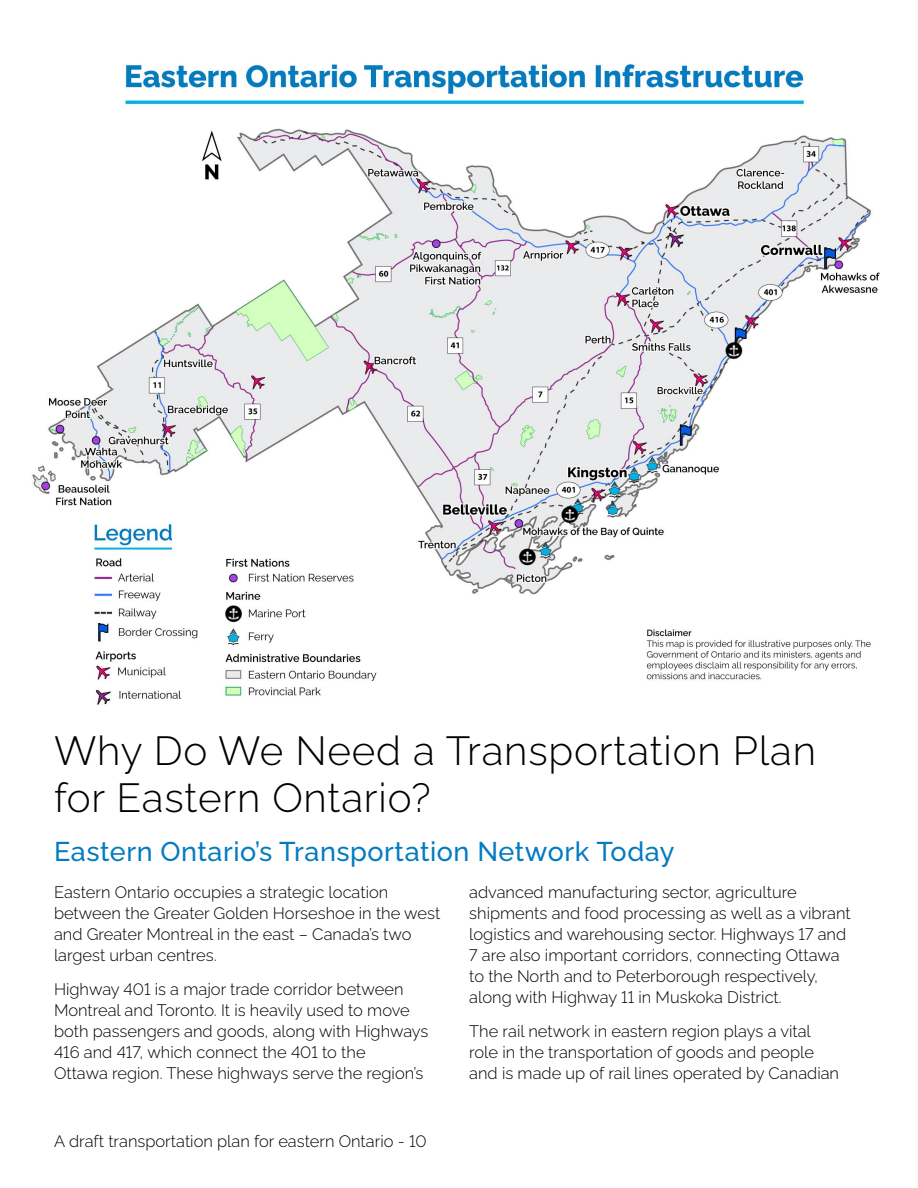
<style>
.page{position:relative;width:918px;height:1188px;background:#fff}
.page>*{position:absolute;margin:0;border:0;box-sizing:border-box;transform-origin:0 0}
.t1{font:300 40.5px/46.8px "Raleway";letter-spacing:.02em;color:#000}
.t2{font:500 27px "Raleway";letter-spacing:.02em;color:#047bc1}
.Body_2{font:300 16.5px/21px "Raleway";color:#000}
</style>
<div class="page">
<img style="left:32px;top:64px;width:848px;height:641px">
<h1 class="t1" style="left:54px;top:723px;width:764px">Why Do We Need a Transportation Plan for Eastern Ontario?</h1>
<h2 class="t2" style="left:54px;top:830px;width:622px">Eastern Ontario’s Transportation Network Today</h2>
<p class="Body_2" style="left:54px;top:880px;width:388px">Eastern Ontario occupies a strategic location between the Greater Golden Horseshoe in the west and Greater Montreal in the east – Canada’s two largest urban centres.</p>
<p class="Body_2" style="left:54px;top:977px;width:376px">Highway 401 is a major trade corridor between Montreal and Toronto. It is heavily used to move both passengers and goods, along with Highways 416 and 417, which connect the 401 to the<br>Ottawa region. These highways serve the region’s</p>
<p class="Body_2" style="left:469px;top:880px;width:383px">advanced manufacturing sector, agriculture shipments and food processing as well as a vibrant logistics and warehousing sector. Highways 17 and 7 are also important corridors, connecting Ottawa to the North and to Peterborough respectively, along with Highway 11 in Muskoka District.</p>
<p class="Body_2" style="left:469px;top:1019px;width:371px">The rail network in eastern region plays a vital role in the transportation of goods and people and is made up of rail lines operated by Canadian</p>
<p class="Body_2" style="left:54px;top:1129px;width:374px">A draft transportation plan for eastern Ontario - 10</p>
</div>
